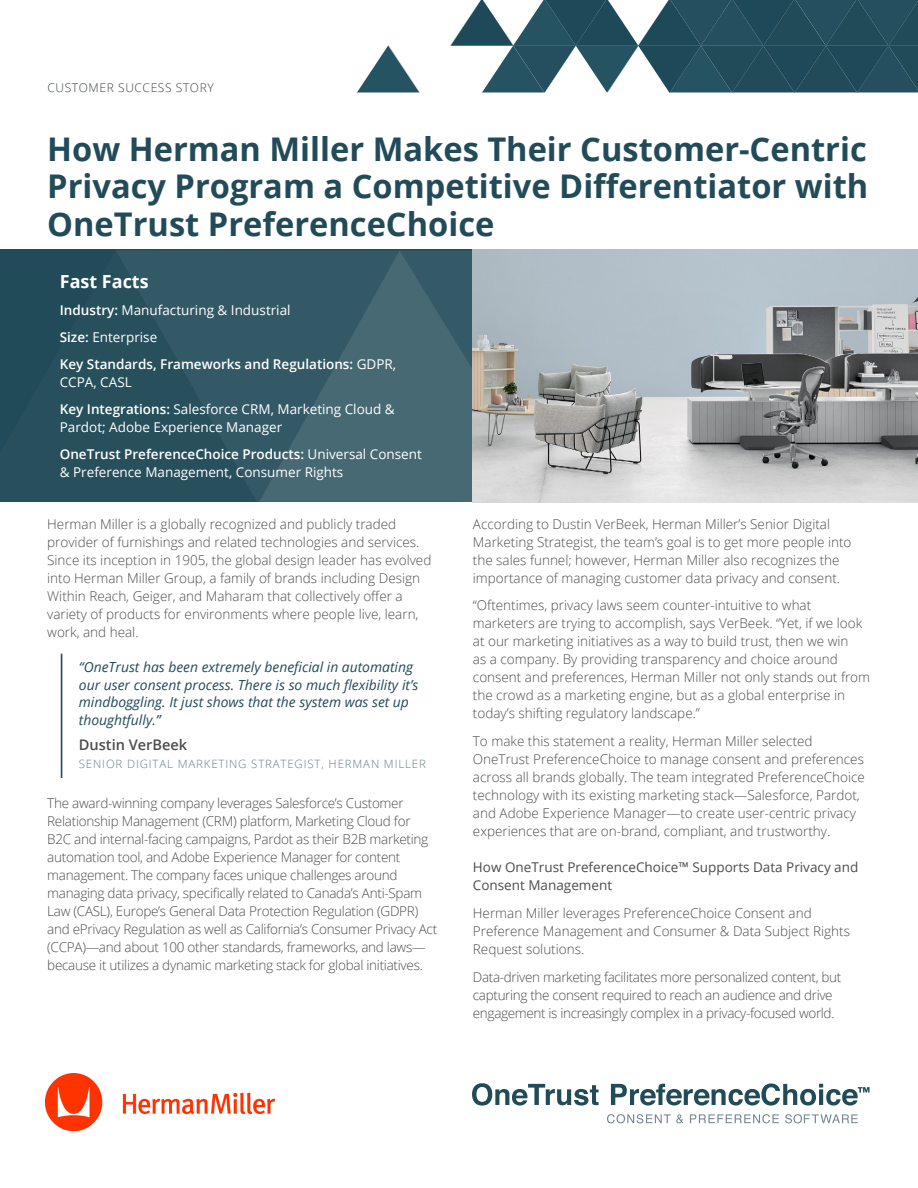
<style>
.page{position:relative;width:918px;height:1188px;background:#fff}
.page>*{position:absolute;margin:0;border:0;box-sizing:border-box;transform-origin:0 0}
.t1{font:700 32.7px/37.5px "Open Sans";color:#224b59;text-align:justify}
.t2{font:700 18px "Open Sans";color:#fff}
.t3{font:600 14.55px "Open Sans";color:#4b4c4d}
.t4{font:italic 13.8px/17.9px "Open Sans";color:#224b59}
.t5{font:300 13.5px/18px "Open Sans";color:#4b4c4d}
.t6{font:300 13.5px/18px "Open Sans";letter-spacing:-.02em;color:#4b4c4d}
.t7{font:13.5px/27px "Open Sans";color:#fff}
.t8{font:300 13.5px/18px "Open Sans";letter-spacing:-.025em;color:#4b4c4d}
.t9{font:600 13.5px/27px "Open Sans";color:#fff}
.t10{font:13.5px/18px "Open Sans";color:#4b4c4d}
.t11{font:300 12px "Open Sans";letter-spacing:.05em;color:#3f4548}
.t12{font:300 11.4px "Open Sans";letter-spacing:.075em;color:#6b7d84}
.s1{font-weight:400}
.s2{font-weight:600}
</style>
<div class="page">
<svg style="left:357px;top:46px;width:62px;height:46px"></svg>
<svg style="left:451px;top:0;width:467px;height:92px"></svg>
<svg style="left:607px;top:1114px;width:77px;height:9px"></svg>
<svg style="left:690px;top:1114px;width:89px;height:9px"></svg>
<svg style="left:785px;top:1114px;width:73px;height:9px"></svg>
<svg style="left:472px;top:1083px;width:127px;height:23px"></svg>
<svg style="left:611px;top:1083px;width:259px;height:23px"></svg>
<img style="left:45px;top:1073px;width:229px;height:57px">
<hr style="left:61px;top:654px;width:1px;height:124px;background:#224b59">
<svg style="left:258px;top:250px;width:142px;height:252px;background:#3d606c"></svg>
<svg style="left:0;top:250px;width:258px;height:252px;background:#29515e"></svg>
<svg style="left:400px;top:250px;width:304px;height:253px;background:#456772"></svg>
<img style="left:472px;top:250px;width:446px;height:252px">
<p class="t11" style="left:48px;top:79px;width:168px">CUSTOMER SUCCESS STORY</p>
<p class="t1" style="left:47px;top:129px;width:823px">How Herman Miller Makes Their Customer-Centric Privacy Program a Competitive Differentiator with OneTrust PreferenceChoice</p>
<p class="t2" style="left:60px;top:268px;width:90px">Fast Facts</p>
<p class="t9" style="left:60px;top:296px;width:338px">Industry: <span class="s1">Manufacturing &amp; Industrial<br></span>Size: <span class="s1">Enterprise<br></span>Key Standards, Frameworks and Regulations: <span class="s1">GDPR,</span></p>
<p class="t7" style="left:60px;top:368px;width:336px">CCPA, CASL<br><span class="s2">Key Integrations:</span> Salesforce CRM, Marketing Cloud &amp;</p>
<p class="t7" style="left:60px;top:413px;width:364px">Pardot; Adobe Experience Manager<br><span class="s2">OneTrust PreferenceChoice Products:</span> Universal Consent</p>
<p class="t7" style="left:60px;top:458px;width:285px">&amp; Preference Management, Consumer Rights</p>
<p class="t5" style="left:47px;top:514px;width:386px">Herman Miller is a globally recognized and publicly traded provider of furnishings and related technologies and services.<br>Since its inception in 1905, the global design leader has evolved into Herman Miller Group, a family of brands including Design Within Reach, Geiger, and Maharam that collectively offer a variety of products for environments where people live, learn, work, and heal.</p>
<p class="t4" style="left:79px;top:658px;width:341px">“OneTrust has been extremely beneficial in automating our user consent process. There is so much flexibility it’s mindboggling. It just shows that the system was set up thoughtfully.”</p>
<p class="t3" style="left:79px;top:735px;width:110px">Dustin VerBeek</p>
<p class="t12" style="left:79px;top:756px;width:348px">SENIOR DIGITAL MARKETING STRATEGIST, HERMAN MILLER</p>
<p class="t6" style="left:47px;top:794px;width:392px">The award-winning company leverages Salesforce’s Customer Relationship Management (CRM) platform, Marketing Cloud for B2C and internal-facing campaigns, Pardot as their B2B marketing automation tool, and Adobe Experience Manager for content management. The company faces unique challenges around managing data privacy, specifically related to Canada’s Anti-Spam Law (CASL), Europe’s General Data Protection Regulation (GDPR) and ePrivacy Regulation as well as California’s Consumer Privacy Act (CCPA)—and about 100 other standards, frameworks, and laws— because it utilizes a dynamic marketing stack for global initiatives.</p>
<p class="t5" style="left:473px;top:514px;width:380px">According to Dustin VerBeek, Herman Miller’s Senior Digital Marketing Strategist, the team’s goal is to get more people into the sales funnel; however, Herman Miller also recognizes the importance of managing customer data privacy and consent.</p>
<p class="t5" style="left:473px;top:596px;width:399px">“Oftentimes, privacy laws seem counter-intuitive to what marketers are trying to accomplish, says VerBeek. “Yet, if we look at our marketing initiatives as a way to build trust, then we win<br>as a company. By providing transparency and choice around consent and preferences, Herman Miller not only stands out from the crowd as a marketing engine, but as a global enterprise in today’s shifting regulatory landscape.”</p>
<p class="t5" style="left:473px;top:732px;width:394px">To make this statement a reality, Herman Miller selected OneTrust PreferenceChoice to manage consent and preferences across all brands globally. The team integrated PreferenceChoice technology with its existing marketing stack—Salesforce, Pardot, and Adobe Experience Manager—to create user-centric privacy experiences that are on-brand, compliant, and trustworthy.</p>
<p class="t10" style="left:473px;top:858px;width:387px">How OneTrust PreferenceChoice™ Supports Data Privacy and<br>Consent Management</p>
<p class="t5" style="left:473px;top:904px;width:379px">Herman Miller leverages PreferenceChoice Consent and<br>Preference Management and Consumer &amp; Data Subject Rights<br>Request solutions.</p>
<p class="t8" style="left:473px;top:967px;width:370px">Data-driven marketing facilitates more personalized content, but capturing the consent required to reach an audience and drive engagement is increasingly complex in a privacy-focused world.</p>
</div>
